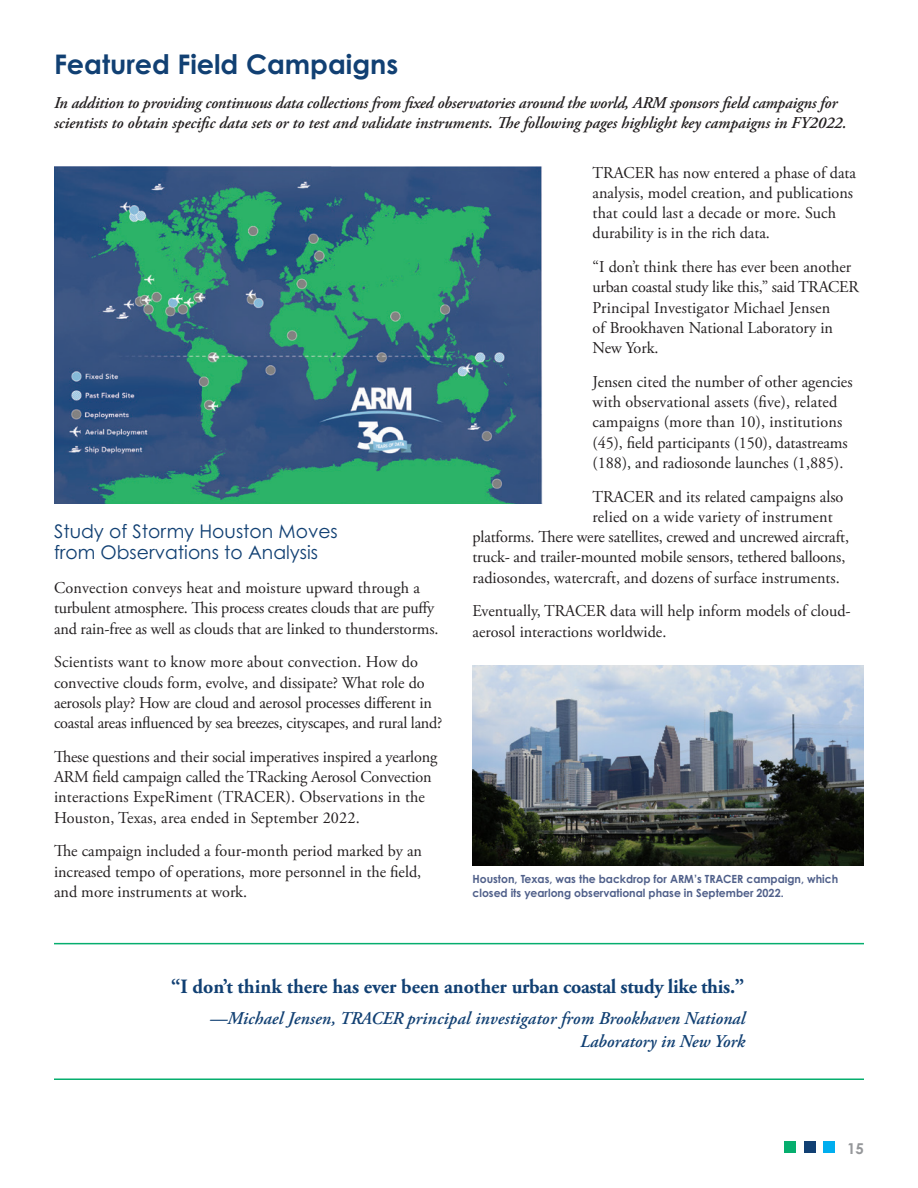
<style>
.page{position:relative;width:918px;height:1188px;background:#fff}
.page>*{position:absolute;margin:0;border:0;box-sizing:border-box;transform-origin:0 0}
.Subhead1_nxt_pg{font:700 27px "Century Gothic Pro";color:#114073}
.Pull_Quote{font:700 20.25px "Adobe Garamond Pro";letter-spacing:-.005em;color:#114073}
.Subhead2{font:18.75px/21.8px "Century Gothic Pro";color:#114073}
.Pull_Quote_author{font:italic 600 18px/22.5px "Adobe Garamond Pro";color:#114073;text-align:right}
.Body_Text{font:16.5px/20.2px "Adobe Garamond Pro";color:#231f20}
.Body_Text-2{font:italic 600 16.5px/20.2px "Adobe Garamond Pro";letter-spacing:-.01em;color:#231f20}
.t1{font:700 15px "Century Gothic Pro";color:#95979a}
.t2{font:700 11.25px/13.5px "Century Gothic Pro";color:#50608a;scale:.96 1}
</style>
<div class="page">
<div style="left:784px;top:1142px;width:12px;height:12px;background:#06ae6e"></div>
<div style="left:804px;top:1142px;width:12px;height:12px;background:#114073"></div>
<div style="left:824px;top:1142px;width:12px;height:12px;background:#00aeef"></div>
<img style="left:54px;top:167px;width:489px;height:337px">
<img style="left:472px;top:665px;width:392px;height:200px">
<hr style="left:54px;top:943px;width:810px;height:1px;background:#06ae6e">
<hr style="left:54px;top:1079px;width:810px;height:1px;background:#06ae6e">
<p class="Subhead1_nxt_pg" style="left:54px;top:48px;width:346px">Featured Field Campaigns</p>
<p class="Body_Text-2" style="left:54px;top:93px;width:794px">In addition to providing continuous data collections from fixed observatories around the world, ARM sponsors field campaigns for scientists to obtain specific data sets or to test and validate instruments. The following pages highlight key campaigns in FY2022.</p>
<p class="Subhead2" style="left:54px;top:520px;width:285px">Study of Stormy Houston Moves from Observations to Analysis</p>
<p class="Body_Text" style="left:54px;top:578px;width:386px">Convection conveys heat and moisture upward through a turbulent atmosphere. This process creates clouds that are puffy and rain-free as well as clouds that are linked to thunderstorms.</p>
<p class="Body_Text" style="left:54px;top:653px;width:390px">Scientists want to know more about convection. How do convective clouds form, evolve, and dissipate? What role do aerosols play? How are cloud and aerosol processes different in coastal areas influenced by sea breezes, cityscapes, and rural land?</p>
<p class="Body_Text" style="left:54px;top:747px;width:385px">These questions and their social imperatives inspired a yearlong ARM field campaign called the TRacking Aerosol Convection interactions ExpeRiment (TRACER). Observations in the Houston, Texas, area ended in September 2022.</p>
<p class="Body_Text" style="left:54px;top:842px;width:370px;text-align:justify">The campaign included a four-month period marked by an increased tempo of operations, more personnel in the field, and more instruments at work.</p>
<p class="Body_Text" style="left:593px;top:163px;width:265px">TRACER has now entered a phase of data analysis, model creation, and publications that could last a decade or more. Such durability is in the rich data.</p>
<p class="Body_Text" style="left:593px;top:257px;width:268px">“I don’t think there has ever been another urban coastal study like this,” said TRACER Principal Investigator Michael Jensen<br>of Brookhaven National Laboratory in New York.</p>
<p class="Body_Text" style="left:593px;top:372px;width:261px">Jensen cited the number of other agencies with observational assets (five), related campaigns (more than 10), institutions (45), field participants (150), datastreams (188), and radiosonde launches (1,885).</p>
<p class="Body_Text" style="left:593px;top:487px;width:252px">TRACER and its related campaigns also</p>
<p class="Body_Text" style="left:593px;top:507px;width:242px">relied on a wide variety of instrument</p>
<p class="Body_Text" style="left:472px;top:527px;width:378px">platforms. There were satellites, crewed and uncrewed aircraft,</p>
<p class="Body_Text" style="left:472px;top:548px;width:374px">truck- and trailer-mounted mobile sensors, tethered balloons,</p>
<p class="Body_Text" style="left:472px;top:568px;width:369px">radiosondes, watercraft, and dozens of surface instruments.</p>
<p class="Body_Text" style="left:472px;top:602px;width:380px">Eventually, TRACER data will help inform models of cloud&shy;aerosol interactions worldwide.</p>
<p class="t2" style="left:472px;top:872px;width:383px">Houston, Texas, was the backdrop for ARM’s TRACER campaign, which closed its yearlong observational phase in September 2022.</p>
<p class="Pull_Quote" style="left:171px;top:975px;width:575px">“I don’t think there has ever been another urban coastal study like this.”</p>
<p class="Pull_Quote_author" style="left:210px;top:1008px;width:537px">—Michael Jensen, TRACER principal investigator from Brookhaven National<br>Laboratory in New York</p>
<p class="t1" style="left:847px;top:1139px;width:18px">15</p>
</div>
